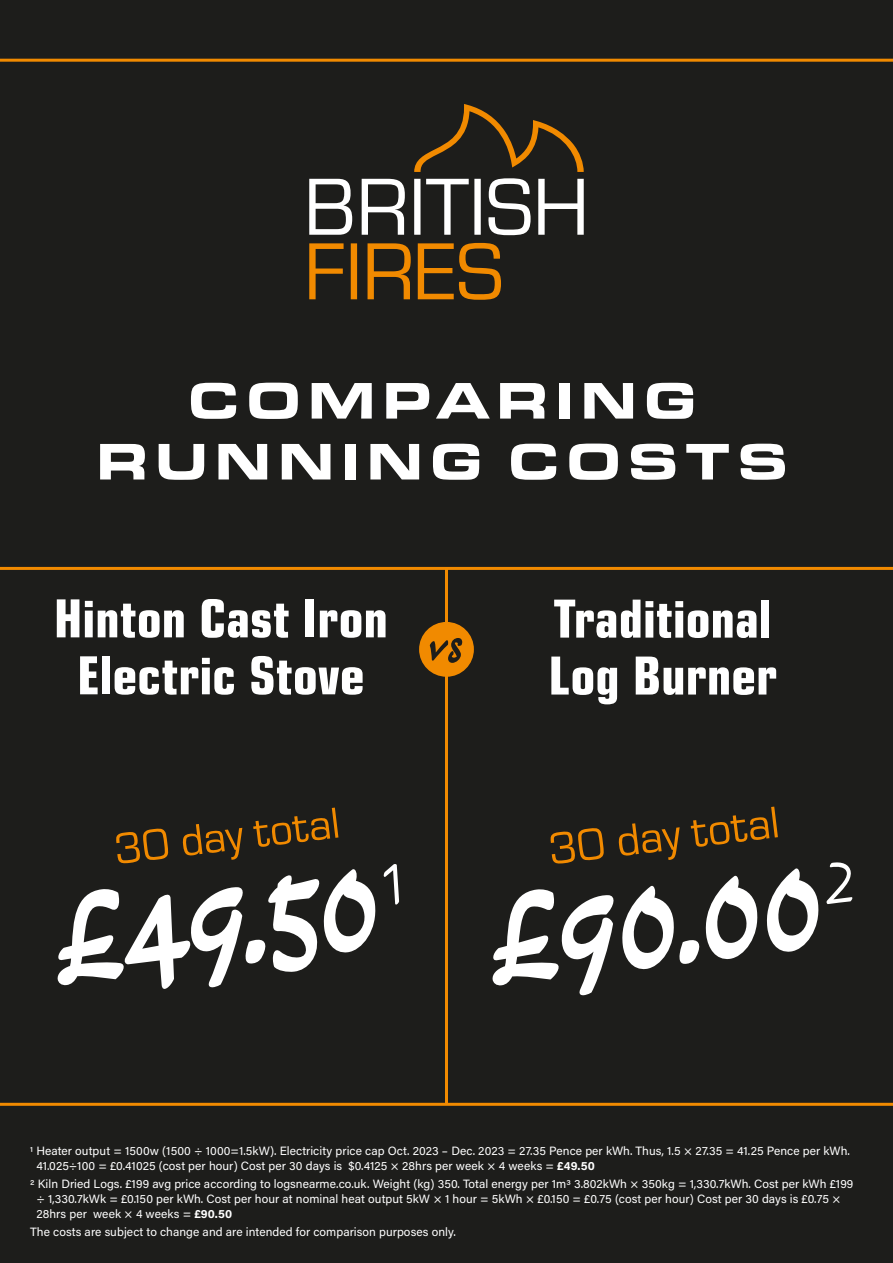
<style>
.page{position:relative;width:893px;height:1263px;background:#1d1d1b}
.page>*{position:absolute;margin:0;border:0;box-sizing:border-box;transform-origin:0 0}
.t1{font:700 102.6px "Eric Machat Script";color:#fff}
.t2{font:57px/57px "Eurostile Con Hea";color:#fff}
.t3{font:900 53.25px/60.9px "Eurostile Ext";letter-spacing:.1em;color:#fff;text-align:center}
.t4{font:46.2px "Eurostile";color:#f18a00}
.t5{font:45.15px "Eurostile";color:#f18a00}
.t6{font:12px/15px "Acumin Pro";letter-spacing:.005em;color:#fff}
.s1{font-weight:100}
.s2{font-weight:700}
</style>
<div class="page">
<hr style="left:0;top:59px;width:893px;height:3px;background:#f18a00">
<hr style="left:445px;top:568px;width:3px;height:536px;background:#f18a00">
<hr style="left:0;top:567px;width:893px;height:3px;background:#f18a00">
<hr style="left:0;top:1103px;width:893px;height:3px;background:#f18a00">
<div style="left:419px;top:622px;width:55px;height:55px;background:#f18a00;border-radius:50%"></div>
<svg style="left:430px;top:638px;width:32px;height:25px"></svg>
<svg style="left:309px;top:104px;width:275px;height:196px"></svg>
<h3 class="t3" style="left:95px;top:366px;width:695px">COMPARING<br>RUNNING COSTS</h3>
<h2 class="t2" style="left:54px;top:586px;width:336px;text-align:center">Hinton Cast Iron<br>Electric Stove</h2>
<h3 class="t5" style="left:111px;top:819px;width:228px;rotate:-7deg">30 day total</h3>
<h1 class="t1" style="left:47px;top:884px;width:358px;rotate:-7deg">£49.50<span class="s1">1</span></h1>
<h2 class="t2" style="left:548px;top:586px;width:230px">Traditional<br>Log Burner</h2>
<h3 class="t4" style="left:545px;top:819px;width:233px;rotate:-7deg">30 day total</h3>
<h1 class="t1" style="left:481px;top:884px;width:375px;rotate:-7deg">£90.00<span class="s1">2</span></h1>
<p class="t6" style="left:36px;top:1142px;width:815px;text-indent:-6px">1 Heater output = 1500w (1500 ÷ 1000=1.5kW). Electricity price cap Oct. 2023 – Dec. 2023 = 27.35 Pence per kWh. Thus, 1.5 × 27.35 = 41.25 Pence per kWh.<br>41.025÷100 = £0.41025 (cost per hour) Cost per 30 days is $0.4125 × 28hrs per week × 4 weeks = <span class="s2">£49.50</span></p>
<p class="t6" style="left:36px;top:1175px;width:819px;text-indent:-6px">2 Kiln Dried Logs. £199 avg price according to logsnearme.co.uk. Weight (kg) 350. Total energy per 1m3 3.802kWh × 350kg = 1,330.7kWh. Cost per kWh £199 ÷ 1,330.7kWk = £0.150 per kWh. Cost per hour at nominal heat output 5kW × 1 hour = 5kWh × £0.150 = £0.75 (cost per hour) Cost per 30 days is £0.75 ×<br>28hrs per week × 4 weeks = <span class="s2">£90.50</span></p>
<p class="t6" style="left:30px;top:1223px;width:427px">The costs are subject to change and are intended for comparison purposes only.</p>
</div>
